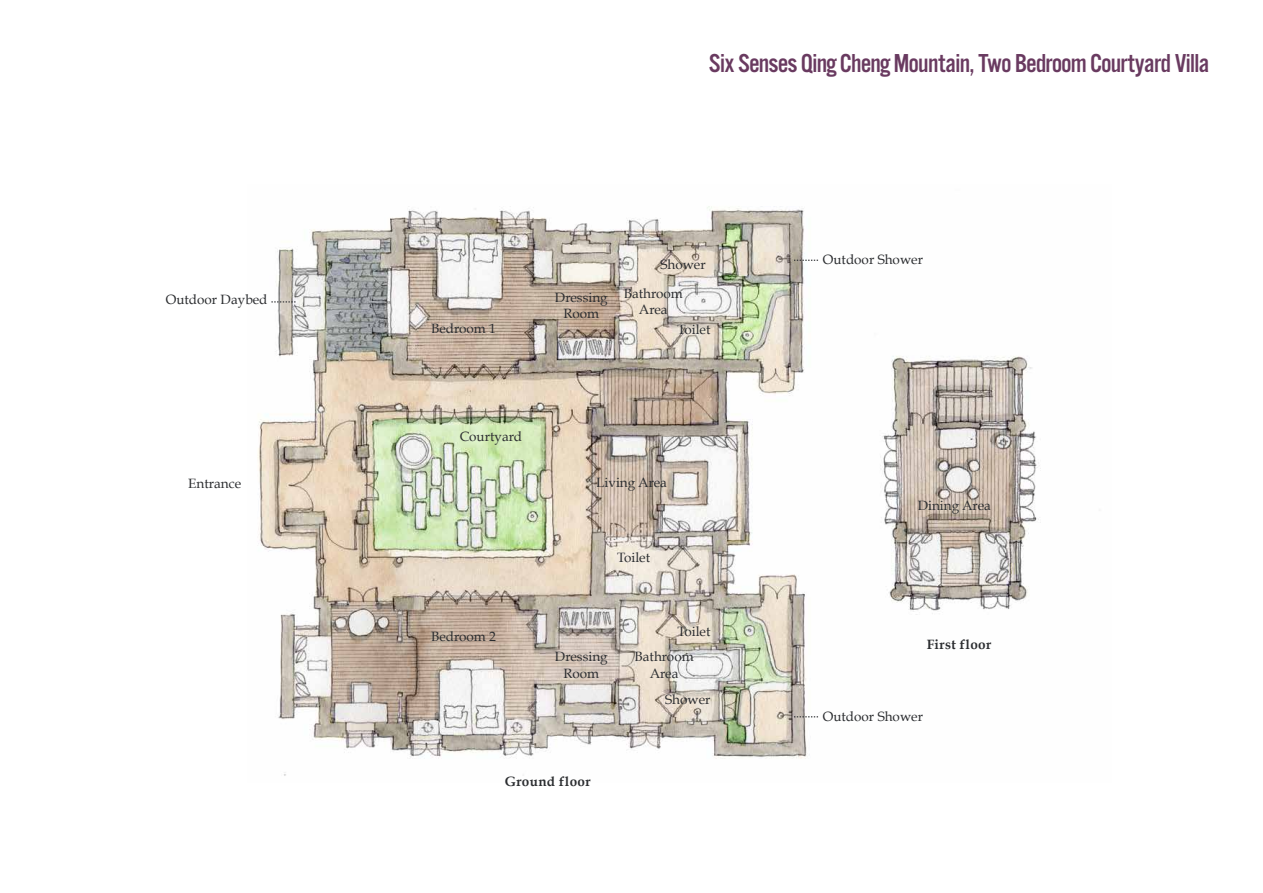
<style>
.page{position:relative;width:1263px;height:893px;background:#fff}
.page>*{position:absolute;margin:0;border:0;box-sizing:border-box;transform-origin:0 0}
.t1{font:27px "Alternate Gothic No 3";color:#693a60}
.t2{font:13.5px/16.2px "Book Antiqua";color:#2b2d30;text-align:center}
.t3{font:700 13.5px "Book Antiqua";letter-spacing:.025em;color:#2b2d30}
</style>
<div class="page">
<img style="left:257px;top:206px;width:784px;height:570px">
<svg style="left:794px;top:716px;width:24px;height:1px"></svg>
<svg style="left:794px;top:260px;width:24px;height:1px"></svg>
<svg style="left:271px;top:301px;width:25px;height:1px"></svg>
<p class="t2" style="left:166px;top:291px;width:103px">Outdoor Daybed</p>
<p class="t2" style="left:188px;top:476px;width:54px">Entrance</p>
<h1 class="t1" style="left:709px;top:45px;width:501px">Six Senses Qing Cheng Mountain, Two Bedroom Courtyard Villa</h1>
<p class="t2" style="left:431px;top:320px;width:66px">Bedroom 1</p>
<p class="t2" style="left:555px;top:289px;width:54px">Dressing<br>Room</p>
<p class="t2" style="left:660px;top:257px;width:47px">Shower</p>
<p class="t2" style="left:624px;top:285px;width:61px">Bathroom<br>Area</p>
<p class="t2" style="left:677px;top:322px;width:35px">Toilet</p>
<p class="t2" style="left:460px;top:428px;width:64px">Courtyard</p>
<p class="t2" style="left:431px;top:628px;width:66px">Bedroom 2</p>
<p class="t2" style="left:596px;top:474px;width:72px">Living Area</p>
<p class="t2" style="left:617px;top:549px;width:35px">Toilet</p>
<p class="t2" style="left:555px;top:649px;width:54px">Dressing<br>Room</p>
<p class="t2" style="left:677px;top:623px;width:35px">Toilet</p>
<p class="t2" style="left:635px;top:649px;width:61px">Bathroom<br>Area</p>
<p class="t2" style="left:665px;top:691px;width:47px">Shower</p>
<p class="t3" style="left:505px;top:774px;width:87px">Ground floor</p>
<p class="t2" style="left:823px;top:252px;width:102px">Outdoor Shower</p>
<p class="t2" style="left:918px;top:497px;width:75px">Dining Area</p>
<p class="t3" style="left:927px;top:637px;width:66px">First floor</p>
<p class="t2" style="left:823px;top:708px;width:102px">Outdoor Shower</p>
</div>
